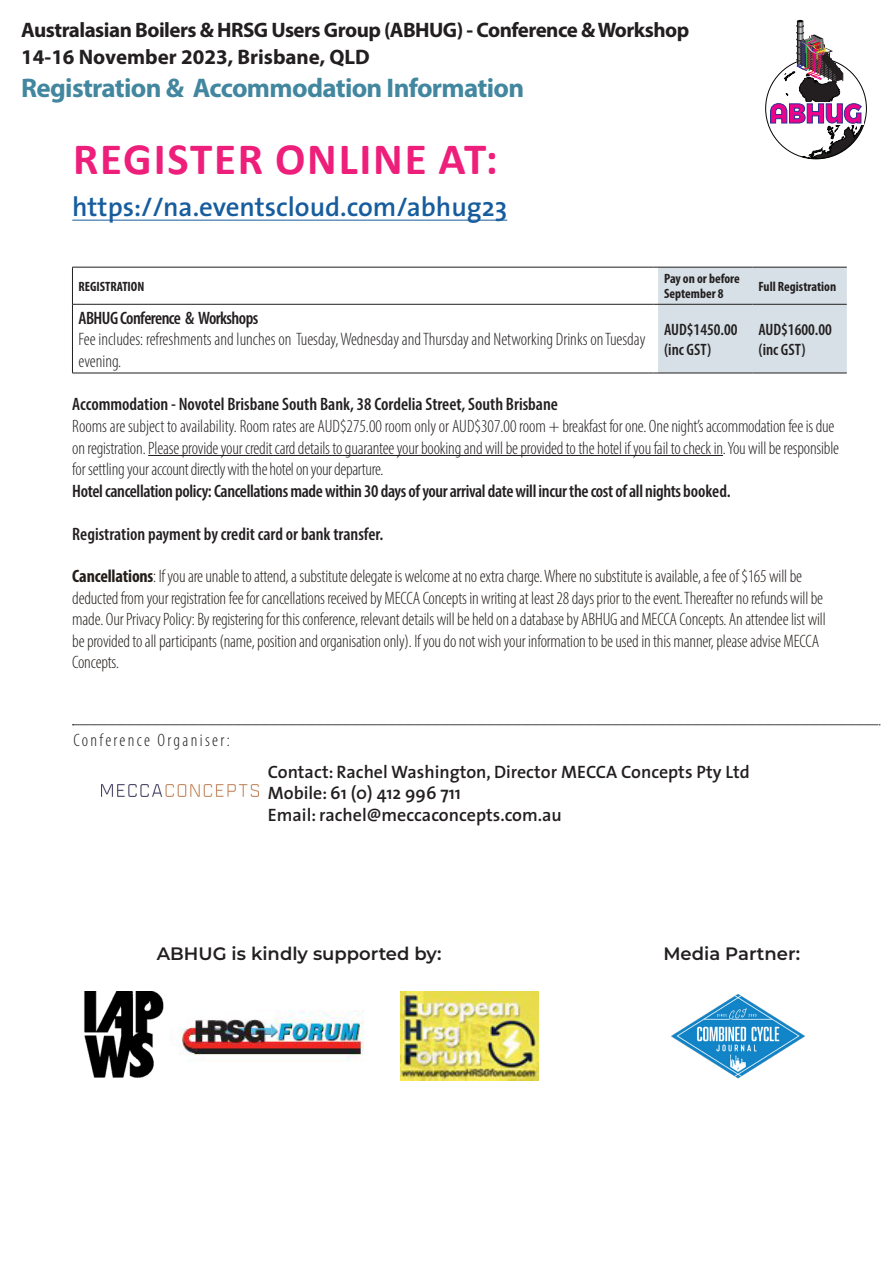
<style>
.page{position:relative;width:893px;height:1263px;background:#fff}
.page>*{position:absolute;margin:0;border:0;box-sizing:border-box;transform-origin:0 0}
.t1{font:700 45px "Calibri";letter-spacing:.04em;color:#ee1e7b}
.t2{font:700 27px "Myriad Pro";letter-spacing:-.025em;color:#42879f}
.t3{font:600 27px "The Sans";color:#175d9e}
.t4{font:700 21px "Myriad Pro";letter-spacing:-.025em;color:#231f20}
.t5{font:700 21px "Myriad Pro";color:#231f20}
.t6{font:300 condensed 18px/21.6px "Myriad Pro";letter-spacing:-.01em;color:#241e1b}
.t7{font:300 condensed 18px/21.6px "Myriad Pro";letter-spacing:-.01em;color:#231f20}
.t8{font:600 condensed 18px "Myriad Pro";letter-spacing:-.015em;color:#231f20}
.t9{font:600 18px "The Sans";color:#231f20}
._1_body{font:600 18px "Montserrat";color:#231f20}
.t10{font:300 condensed 18px "Myriad Pro";letter-spacing:.13em;color:#231f20}
.t11{font:600 condensed 16.5px "Myriad Pro";color:#231f20}
.t12{font:700 condensed 13.5px "Myriad Pro";color:#231f20}
.s1{font-weight:700}
</style>
<div class="page">
<hr style="left:72px;top:220px;width:435px;height:1px;background:#175d9e">
<svg style="left:770px;top:20px;width:93px;height:139px"></svg>
<hr style="left:72px;top:267px;width:582px;height:1px;background:#231f20">
<hr style="left:72px;top:304px;width:582px;height:1px;background:#231f20">
<hr style="left:72px;top:373px;width:582px;height:1px;background:#231f20">
<div style="left:654px;top:267px;width:193px;height:107px;background:#d6e0e6"></div>
<hr style="left:658px;top:373px;width:94px;height:1px;background:#231f20">
<hr style="left:752px;top:373px;width:95px;height:1px;background:#231f20">
<hr style="left:72px;top:267px;width:1px;height:37px;background:#231f20">
<hr style="left:72px;top:304px;width:1px;height:69px;background:#231f20">
<img style="left:101px;top:784px;width:157px;height:13px">
<svg style="left:72px;top:724px;width:808px;height:1px"></svg>
<hr style="left:148px;top:455px;width:575px;height:1px;background:#231f20">
<img style="left:671px;top:994px;width:134px;height:85px">
<img style="left:84px;top:992px;width:80px;height:86px">
<img style="left:174px;top:1010px;width:190px;height:51px">
<img style="left:400px;top:992px;width:139px;height:88px">
<p class="t4" style="left:21px;top:16px;width:670px">Australasian Boilers &amp; HRSG Users Group (ABHUG) - Conference &amp; Workshop</p>
<p class="t5" style="left:21px;top:43px;width:350px">14-16 November 2023, Brisbane, QLD</p>
<p class="t2" style="left:21px;top:70px;width:504px">Registration &amp; Accommodation Information</p>
<p class="t1" style="left:73px;top:127px;width:426px">REGISTER ONLINE AT:</p>
<p class="t3" style="left:72px;top:184px;width:436px">https://na.eventscloud.com/abhug23</p>
<p class="t12" style="left:78px;top:278px;width:67px">REGISTRATION</p>
<p class="t8" style="left:78px;top:307px;width:181px">ABHUG Conference &amp; Workshops</p>
<p class="t7" style="left:78px;top:329px;width:568px">Fee includes: refreshments and lunches on Tuesday, Wednesday and Thursday and Networking Drinks on Tuesday evening.</p>
<p class="t12" style="left:664px;top:270px;width:77px">Pay on or before</p>
<p class="t12" style="left:664px;top:285px;width:61px">September 8</p>
<p class="t11" style="left:664px;top:319px;width:75px">AUD$1450.00</p>
<p class="t11" style="left:664px;top:339px;width:49px">(inc GST)</p>
<p class="t12" style="left:758px;top:278px;width:79px">Full Registration</p>
<p class="t11" style="left:758px;top:319px;width:75px">AUD$1600.00</p>
<p class="t11" style="left:758px;top:339px;width:49px">(inc GST)</p>
<p class="t8" style="left:72px;top:393px;width:487px">Accommodation - Novotel Brisbane South Bank, 38 Cordelia Street, South Brisbane</p>
<p class="t7" style="left:72px;top:415px;width:768px">Rooms are subject to availability. Room rates are AUD$275.00 room only or AUD$307.00 room + breakfast for one. One night’s accommodation fee is due on registration. Please provide your credit card details to guarantee your booking and will be provided to the hotel if you fail to check in. You will be responsible for settling your account directly with the hotel on your departure.</p>
<p class="t8" style="left:72px;top:480px;width:660px">Hotel cancellation policy: Cancellations made within 30 days of your arrival date will incur the cost of all nights booked.</p>
<p class="t8" style="left:72px;top:523px;width:313px">Registration payment by credit card or bank transfer.</p>
<p class="t6" style="left:72px;top:565px;width:755px"><span class="s1">Cancellations</span>: If you are unable to attend, a substitute delegate is welcome at no extra charge. Where no substitute is available, a fee of $165 will be deducted from your registration fee for cancellations received by MECCA Concepts in writing at least 28 days prior to the event. Thereafter no refunds will be made. Our Privacy Policy: By registering for this conference, relevant details will be held on a database by ABHUG and MECCA Concepts. An attendee list will be provided to all participants (name, position and organisation only). If you do not wish your information to be used in this manner, please advise MECCA Concepts.</p>
<p class="t10" style="left:73px;top:730px;width:158px">Conference Organiser:</p>
<p class="t9" style="left:268px;top:756px;width:483px">Contact: Rachel Washington, Director MECCA Concepts Pty Ltd</p>
<p class="t9" style="left:268px;top:778px;width:195px">Mobile: 61 (0) 412 996 711</p>
<p class="t9" style="left:268px;top:800px;width:295px">Email: rachel@meccaconcepts.com.au</p>
<p class="_1_body" style="left:157px;top:941px;width:286px">ABHUG is kindly supported by:</p>
<p class="_1_body" style="left:663px;top:941px;width:138px">Media Partner:</p>
</div>
